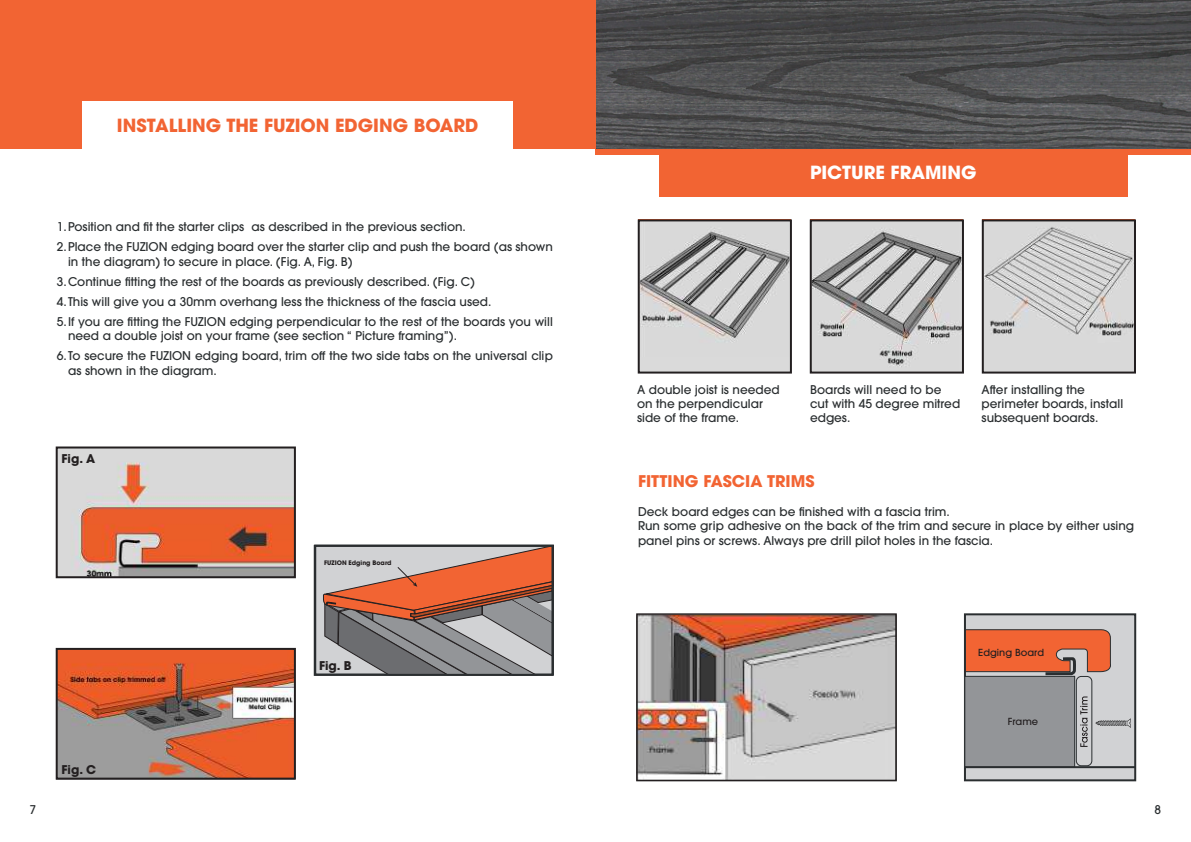
<style>
.page{position:relative;width:1191px;height:842px;background:#fff}
.page>*{position:absolute;margin:0;border:0;box-sizing:border-box;transform-origin:0 0}
.t1{font:700 18px "ITC Avant Garde Pro";color:#f26433}
.t2{font:700 18px "ITC Avant Garde Pro";color:#fff}
.t3{font:700 16px "ITC Avant Garde Pro";color:#f26433}
.t4{font:500 12px/14.4px "ITC Avant Garde Pro";color:#2a2e30}
.t5{font:700 12px "ITC Avant Garde Pro";color:#231f20}
.t6{font:500 9.7px "ITC Avant Garde Pro";color:#231f20}
.t7{font:700 6.2px "ITC Avant Garde Pro";color:#231f20}
</style>
<div class="page">
<img style="left:59px;top:449px;width:234px;height:126px">
<div style="left:56px;top:446px;width:240px;height:132px;border:2px solid #231f20"></div>
<img style="left:59px;top:651px;width:234px;height:126px">
<div style="left:56px;top:648px;width:240px;height:132px;border:2px solid #231f20"></div>
<div style="left:964px;top:613px;width:172px;height:168px;background:#d1d2d4;border:2px solid #2a2e30"></div>
<div style="left:964px;top:676px;width:111px;height:92px;background:#939598;border:1px solid #2a2e30"></div>
<div style="left:1075px;top:676px;width:17px;height:90px;border:1px solid #2a2e30;border-radius:5px"></div>
<svg style="left:1095px;top:719px;width:35px;height:8px"></svg>
<svg style="left:1080px;top:696px;width:7px;height:51px"></svg>
<hr style="left:964px;top:766px;width:171px;height:2px;background:#2a2e30">
<svg style="left:964px;top:629px;width:147px;height:48px;background:#d76d49"></svg>
<img style="left:595px;top:0;width:596px;height:149px">
<div style="left:595px;top:149px;width:596px;height:5px;background:#f26433"></div>
<div style="left:659px;top:149px;width:468px;height:48px;background:#f26433"></div>
<div style="left:0;top:0;width:595px;height:149px;background:#f26433"></div>
<div style="left:83px;top:101px;width:430px;height:49px;background:#fff"></div>
<div style="left:639px;top:220px;width:152px;height:153px;background:#dadada"></div>
<img style="left:641px;top:228px;width:148px;height:114px">
<div style="left:638px;top:219px;width:154px;height:155px;border:2px solid #231f20"></div>
<img style="left:812px;top:222px;width:149px;height:149px">
<div style="left:809px;top:219px;width:155px;height:155px;border:2px solid #231f20"></div>
<img style="left:984px;top:222px;width:149px;height:149px">
<div style="left:981px;top:219px;width:155px;height:155px;border:2px solid #231f20"></div>
<img style="left:638px;top:615px;width:256px;height:164px">
<div style="left:636px;top:613px;width:260px;height:168px;border:1px solid #231f20"></div>
<svg style="left:322px;top:544px;width:232px;height:132px;background:#ab897e"></svg>
<h1 class="t1" style="left:117px;top:113px;width:363px">INSTALLING THE FUZION EDGING BOARD</h1>
<p class="t4" style="left:57px;top:217px;width:498px;line-height:20.1px">1.Position and fit the starter clips as described in the previous section.<br>2.Place the FUZION edging board over the starter clip and push the board (as shown</p>
<p class="t4" style="left:57px;top:251px;width:420px;line-height:20.1px;text-indent:11px">in the diagram) to secure in place. (Fig. A, Fig. B)<br>3.Continue fitting the rest of the boards as previously described. (Fig. C)</p>
<p class="t4" style="left:57px;top:291px;width:498px;line-height:20.1px">4. This will give you a 30mm overhang less the thickness of the fascia used.<br>5.If you are fitting the FUZION edging perpendicular to the rest of the boards you will</p>
<p class="t4" style="left:68px;top:329px;width:390px">need a double joist on your frame (see section “ Picture framing”).</p>
<p class="t4" style="left:68px;top:349px;width:486px;text-indent:-11px">6. To secure the FUZION edging board, trim off the two side tabs on the universal clip as shown in the diagram.</p>
<p class="t5" style="left:62px;top:450px;width:35px">Fig. A</p>
<p class="t5" style="left:62px;top:761px;width:36px">Fig. C</p>
<p class="t7" style="left:324px;top:559px;width:69px">FUZION Edging Board</p>
<p class="t5" style="left:319px;top:657px;width:34px">Fig. B</p>
<h1 class="t2" style="left:810px;top:161px;width:168px">PICTURE FRAMING</h1>
<p class="t4" style="left:637px;top:382px;width:144px">A double joist is needed on the perpendicular side of the frame.</p>
<p class="t4" style="left:810px;top:382px;width:152px">Boards will need to be cut with 45 degree mitred edges.</p>
<p class="t4" style="left:981px;top:382px;width:143px">After installing the perimeter boards, install subsequent boards.</p>
<h2 class="t3" style="left:638px;top:470px;width:178px">FITTING FASCIA TRIMS</h2>
<p class="t4" style="left:638px;top:504px;width:498px">Deck board edges can be finished with a fascia trim.<br>Run some grip adhesive on the back of the trim and secure in place by either using panel pins or screws. Always pre drill pilot holes in the fascia.</p>
<p class="t6" style="left:978px;top:646px;width:67px">Edging Board</p>
<p class="t6" style="left:1007px;top:715px;width:32px">Frame</p>
<p class="t4" style="left:30px;top:803px;width:8px">7</p>
<p class="t4" style="left:1154px;top:802px;width:8px">8</p>
</div>
